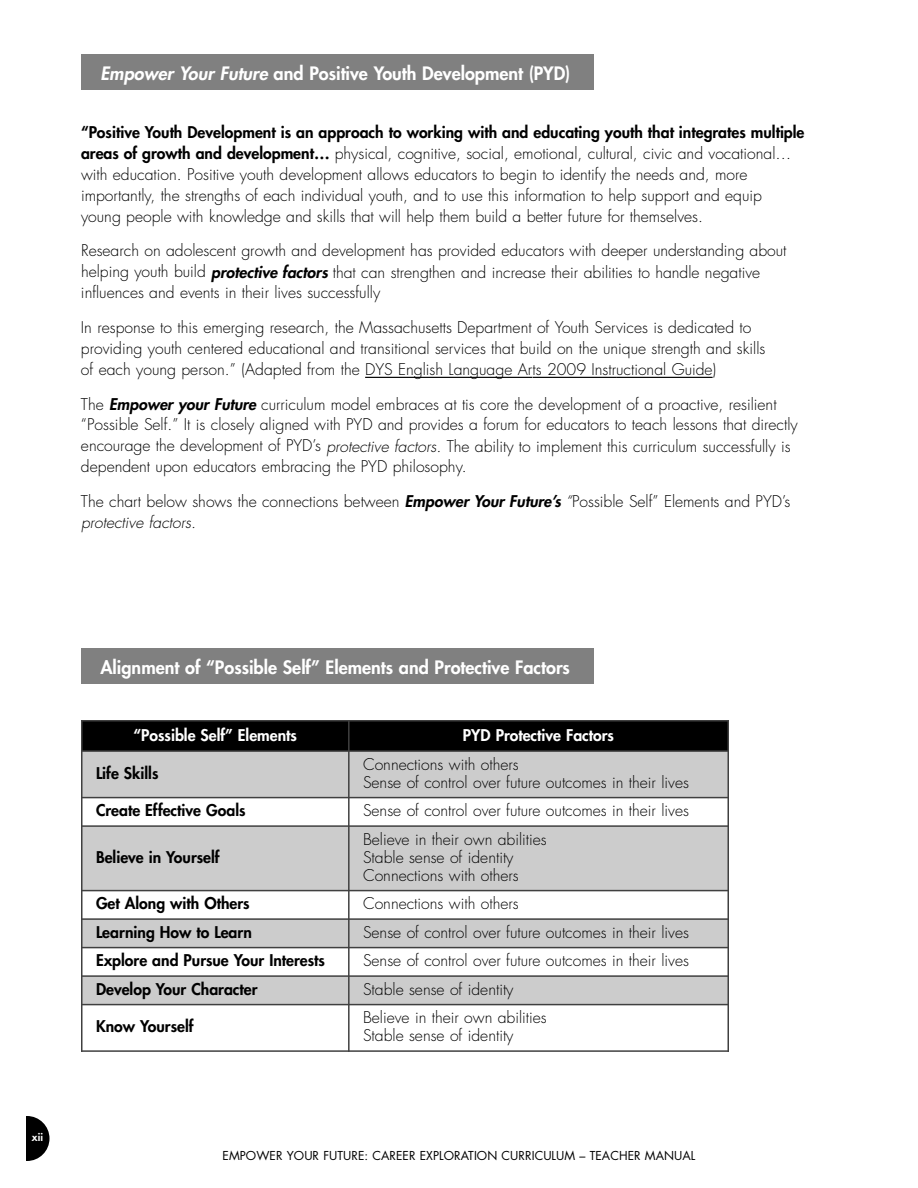
<style>
.page{position:relative;width:918px;height:1188px;background:#fff}
.page>*{position:absolute;margin:0;border:0;box-sizing:border-box;transform-origin:0 0}
.t1{font:800 18px "Futura";color:#fff}
.t2{font:300 15.75px/21px "Futura";color:#000}
.t3{font:800 15.75px "Futura";color:#000}
.t4{font:800 15.75px "Futura";color:#fff}
.t5{font:12px "Futura";letter-spacing:.005em;color:#000}
.t6{font:800 10.5px "Futura";color:#fff}
.s1{font-style:italic}
.s2{font-weight:800}
.s3{font-weight:800;font-style:italic}
</style>
<div class="page">
<div style="left:4px;top:1116px;width:46px;height:45px;background:#000;border-radius:50%"></div>
<div style="left:0;top:1112px;width:26px;height:54px;background:#fff"></div>
<div style="left:81px;top:54px;width:513px;height:36px;background:#808080"></div>
<hr style="left:365px;top:377px;width:167px;height:1px;background:#000">
<hr style="left:533px;top:377px;width:83px;height:1px;background:#000">
<hr style="left:616px;top:377px;width:97px;height:1px;background:#000">
<div style="left:81px;top:648px;width:513px;height:36px;background:#808080"></div>
<div style="left:81px;top:720px;width:268px;height:31px;background:#000"></div>
<div style="left:349px;top:720px;width:380px;height:31px;background:#000"></div>
<div style="left:81px;top:751px;width:268px;height:47px;background:#ccc"></div>
<div style="left:349px;top:751px;width:380px;height:47px;background:#ccc"></div>
<div style="left:81px;top:826px;width:268px;height:65px;background:#ccc"></div>
<div style="left:349px;top:826px;width:380px;height:65px;background:#ccc"></div>
<div style="left:81px;top:919px;width:268px;height:29px;background:#ccc"></div>
<div style="left:349px;top:919px;width:380px;height:29px;background:#ccc"></div>
<div style="left:81px;top:976px;width:268px;height:29px;background:#ccc"></div>
<div style="left:349px;top:976px;width:380px;height:29px;background:#ccc"></div>
<hr style="left:81px;top:720px;width:1px;height:332px;background:#404040">
<hr style="left:348px;top:720px;width:2px;height:332px;background:#404040">
<hr style="left:728px;top:720px;width:1px;height:332px;background:#404040">
<hr style="left:81px;top:720px;width:648px;height:2px;background:#404040">
<hr style="left:81px;top:750px;width:648px;height:2px;background:#404040">
<hr style="left:81px;top:797px;width:648px;height:1px;background:#404040">
<hr style="left:81px;top:825px;width:648px;height:2px;background:#404040">
<hr style="left:81px;top:890px;width:648px;height:1px;background:#404040">
<hr style="left:81px;top:918px;width:648px;height:2px;background:#404040">
<hr style="left:81px;top:947px;width:648px;height:1px;background:#404040">
<hr style="left:81px;top:975px;width:648px;height:2px;background:#404040">
<hr style="left:81px;top:1004px;width:648px;height:1px;background:#404040">
<hr style="left:81px;top:1050px;width:648px;height:2px;background:#404040">
<p class="t1" style="left:100px;top:64px;width:471px"><span class="s1">Empower Your Future</span> and Positive Youth Development (PYD)</p>
<p class="t2" style="left:81px;top:123px;width:725px"><span class="s2">“Positive Youth Development is an approach to working with and educating youth that integrates multiple areas of growth and development…</span> physical, cognitive, social, emotional, cultural, civic and vocational… with education. Positive youth development allows educators to begin to identify the needs and, more importantly, the strengths of each individual youth, and to use this information to help support and equip young people with knowledge and skills that will help them build a better future for themselves.</p>
<p class="t2" style="left:81px;top:242px;width:707px">Research on adolescent growth and development has provided educators with deeper understanding about helping youth build <span class="s3">protective factors</span> that can strengthen and increase their abilities to handle negative influences and events in their lives successfully</p>
<p class="t2" style="left:81px;top:318px;width:686px">In response to this emerging research, the Massachusetts Department of Youth Services is dedicated to providing youth centered educational and transitional services that build on the unique strength and skills of each young person.” (Adapted from the DYS English Language Arts 2009 Instructional Guide)</p>
<p class="t2" style="left:81px;top:395px;width:718px">The <span class="s3">Empower your Future</span> curriculum model embraces at tis core the development of a proactive, resilient “Possible Self.” It is closely aligned with PYD and provides a forum for educators to teach lessons that directly encourage the development of PYD’s <span class="s1">protective factors.</span> The ability to implement this curriculum successfully is dependent upon educators embracing the PYD philosophy.</p>
<p class="t2" style="left:81px;top:492px;width:711px">The chart below shows the connections between <span class="s3">Empower Your Future’s</span> <span class="s1">“</span>Possible Self” Elements and PYD’s <span class="s1">protective factors.</span></p>
<p class="t6" style="left:32px;top:1132px;width:13px">xii</p>
<p class="t1" style="left:100px;top:658px;width:471px">Alignment of “Possible Self” Elements and Protective Factors</p>
<p class="t4" style="left:133px;top:727px;width:165px">“Possible Self” Elements</p>
<p class="t4" style="left:463px;top:727px;width:153px">PYD Protective Factors</p>
<p class="t3" style="left:96px;top:766px;width:64px">Life Skills</p>
<p class="t2" style="left:363px;top:756px;width:327px;line-height:18px">Connections with others<br>Sense of control over future outcomes in their lives</p>
<p class="t3" style="left:96px;top:803px;width:151px">Create Effective Goals</p>
<p class="t2" style="left:363px;top:801px;width:327px">Sense of control over future outcomes in their lives</p>
<p class="t3" style="left:96px;top:850px;width:125px">Believe in Yourself</p>
<p class="t2" style="left:363px;top:831px;width:185px;line-height:18px">Believe in their own abilities<br>Stable sense of identity<br>Connections with others</p>
<p class="t3" style="left:96px;top:896px;width:155px">Get Along with Others</p>
<p class="t2" style="left:363px;top:894px;width:157px">Connections with others</p>
<p class="t3" style="left:96px;top:925px;width:157px">Learning How to Learn</p>
<p class="t2" style="left:363px;top:923px;width:327px">Sense of control over future outcomes in their lives</p>
<p class="t3" style="left:96px;top:953px;width:231px">Explore and Pursue Your Interests</p>
<p class="t2" style="left:363px;top:951px;width:327px">Sense of control over future outcomes in their lives</p>
<p class="t3" style="left:96px;top:982px;width:163px">Develop Your Character</p>
<p class="t2" style="left:363px;top:980px;width:152px">Stable sense of identity</p>
<p class="t3" style="left:96px;top:1019px;width:99px">Know Yourself</p>
<p class="t2" style="left:363px;top:1010px;width:185px;line-height:18px">Believe in their own abilities<br>Stable sense of identity</p>
<p class="t5" style="left:223px;top:1150px;width:474px">EMPOWER YOUR FUTURE: CAREER EXPLORATION CURRICULUM – TEACHER MANUAL</p>
</div>
